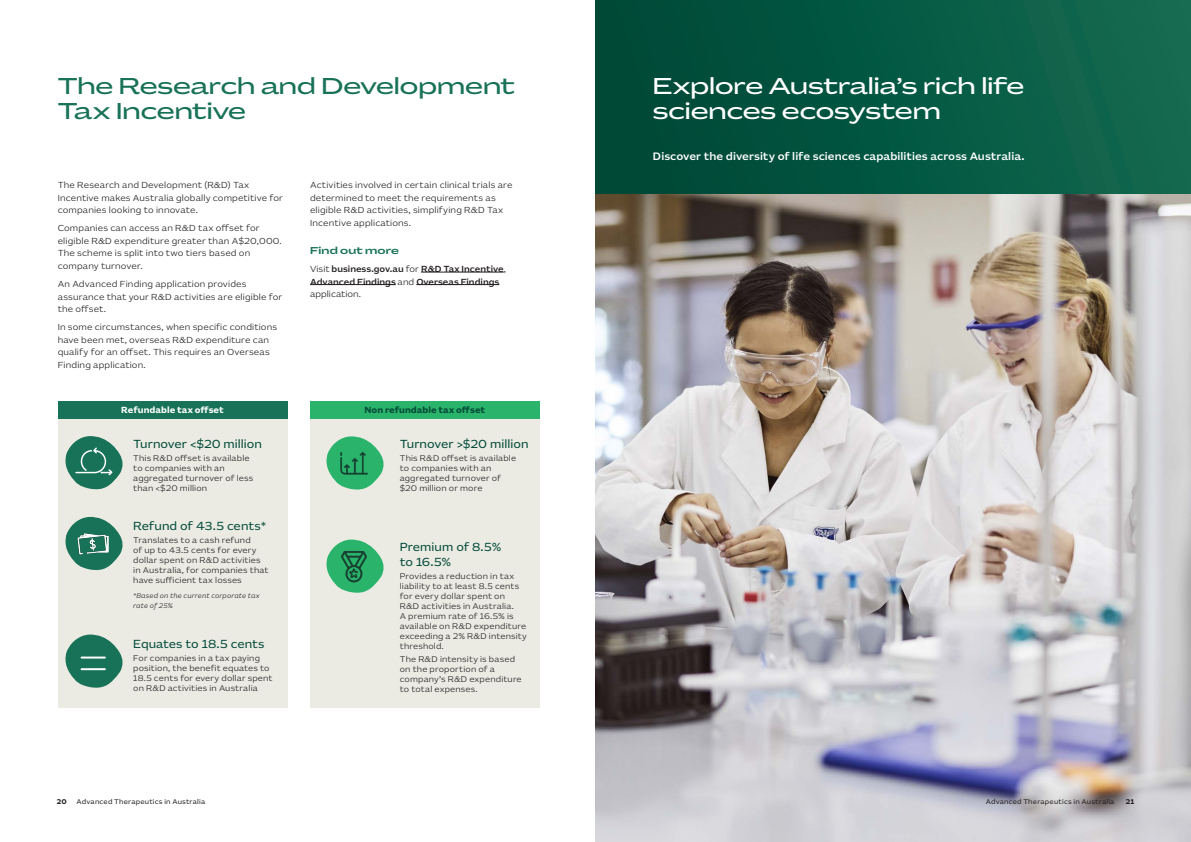
<style>
.page{position:relative;width:1191px;height:842px;background:#fff}
.page>*{position:absolute;margin:0;border:0;box-sizing:border-box;transform-origin:0 0}
._0_Title{font:23px/25px "AU Sans BETA Display";color:#fff}
._0_Title-2{font:23px/25px "AU Sans BETA Display";color:#187257}
._4_Body_copy{font:12px/15px "AU Sans BETA Text";letter-spacing:.005em;color:#004937}
._2_Intro_-_space_aft{font:500 11px "AU Sans BETA Text";letter-spacing:.005em;color:#fff}
._3_Subheading_Dark_G{font:500 10px "AU Sans BETA Display";letter-spacing:.01em;color:#187257}
._4_Body_copy-2{font:300 9px/12.5px "AU Sans BETA Text";letter-spacing:.015em;color:#231f20}
._4_Body_copy-3{font:500 9px/12.5px "AU Sans BETA Text";color:#231f20}
._3_Small_Subheaing_D{font:700 9px "AU Sans BETA Text";letter-spacing:.005em;color:#004937}
._3_Small_Subheaing_D-2{font:700 9px "AU Sans BETA Text";letter-spacing:.005em;color:#fff}
._4_Body_copy-4{font:300 8.5px/10px "AU Sans BETA Text";letter-spacing:.02em;color:#231f20}
.t1{font:7px "AU Sans BETA Text";letter-spacing:.025em;color:#231f20}
._4_Body_copy-5{font:italic 300 7px/9.7px "AU Sans BETA Text";letter-spacing:.02em;color:#231f20}
.t2{font:700 7px "AU Sans BETA Text";color:#231f20}
.s1{font-weight:300}
</style>
<div class="page">
<div style="left:595px;top:0;width:596px;height:194px;background:linear-gradient(to right,#004635,#126a4f)"></div>
<img style="left:595px;top:194px;width:596px;height:648px">
<hr style="left:421px;top:272px;width:82px;height:1px;background:#231f20">
<hr style="left:310px;top:284px;width:86px;height:1px;background:#231f20">
<hr style="left:416px;top:284px;width:83px;height:1px;background:#231f20">
<div style="left:58px;top:406px;width:229px;height:301px;background:#ebebe4"></div>
<div style="left:310px;top:406px;width:230px;height:301px;background:#ebebe4"></div>
<div style="left:58px;top:401px;width:229px;height:18px;background:#187257"></div>
<div style="left:310px;top:401px;width:230px;height:18px;background:#2ab46b"></div>
<svg style="left:326px;top:436px;width:58px;height:54px"></svg>
<svg style="left:326px;top:539px;width:58px;height:54px"></svg>
<svg style="left:65px;top:517px;width:58px;height:53px"></svg>
<svg style="left:65px;top:634px;width:58px;height:54px"></svg>
<img style="left:339px;top:448px;width:29px;height:30px">
<img style="left:336px;top:549px;width:36px;height:35px">
<img style="left:78px;top:529px;width:30px;height:30px">
<svg style="left:65px;top:436px;width:58px;height:54px"></svg>
<hr style="left:82px;top:656px;width:23px;height:2px;background:#fff">
<hr style="left:82px;top:668px;width:23px;height:2px;background:#fff">
<p class="_0_Title-2" style="left:58px;top:74px;width:459px">The Research and Development<br>Tax Incentive</p>
<p class="_4_Body_copy-2" style="left:58px;top:179px;width:227px">The Research and Development (R&amp;D) Tax<br>Incentive makes Australia globally competitive for companies looking to innovate.</p>
<p class="_4_Body_copy-2" style="left:58px;top:222px;width:226px">Companies can access an R&amp;D tax offset for eligible R&amp;D expenditure greater than A$20,000.<br>The scheme is split into two tiers based on company turnover.</p>
<p class="_4_Body_copy-2" style="left:58px;top:278px;width:226px">An Advanced Finding application provides assurance that your R&amp;D activities are eligible for the offset.</p>
<p class="_4_Body_copy-2" style="left:58px;top:321px;width:221px">In some circumstances, when specific conditions have been met, overseas R&amp;D expenditure can qualify for an offset. This requires an Overseas Finding application.</p>
<p class="_4_Body_copy-2" style="left:310px;top:179px;width:204px">Activities involved in certain clinical trials are determined to meet the requirements as eligible R&amp;D activities, simplifying R&amp;D Tax Incentive applications.</p>
<p class="_3_Subheading_Dark_G" style="left:310px;top:245px;width:90px">Find out more</p>
<p class="_4_Body_copy-3" style="left:310px;top:263px;width:197px"><span class="s1">Visit</span> business.gov.au <span class="s1">for</span> R&amp;D Tax Incentive<span class="s1">,<br></span>Advanced Findings <span class="s1">and</span> Overseas Findings <span class="s1">application.</span></p>
<p class="_3_Small_Subheaing_D-2" style="left:121px;top:406px;width:104px">Refundable tax offset</p>
<p class="_3_Small_Subheaing_D" style="left:364px;top:406px;width:122px">Non refundable tax offset</p>
<p class="_4_Body_copy" style="left:133px;top:437px;width:130px">Turnover &lt;$20 million</p>
<p class="_4_Body_copy-4" style="left:133px;top:453px;width:121px">This R&amp;D offset is available to companies with an aggregated turnover of less than &lt;$20 million</p>
<p class="_4_Body_copy" style="left:400px;top:437px;width:130px">Turnover &gt;$20 million</p>
<p class="_4_Body_copy-4" style="left:400px;top:453px;width:118px">This R&amp;D offset is available to companies with an aggregated turnover of $20 million or more</p>
<p class="_4_Body_copy" style="left:133px;top:519px;width:134px">Refund of 43.5 cents*</p>
<p class="_4_Body_copy-4" style="left:133px;top:535px;width:137px">Translates to a cash refund<br>of up to 43.5 cents for every dollar spent on R&amp;D activities in Australia, for companies that have sufficient tax losses</p>
<p class="_4_Body_copy-5" style="left:133px;top:591px;width:128px">*Based on the current corporate tax rate of 25%</p>
<p class="_4_Body_copy" style="left:133px;top:637px;width:133px">Equates to 18.5 cents</p>
<p class="_4_Body_copy-4" style="left:133px;top:653px;width:141px">For companies in a tax paying position, the benefit equates to<br>18.5 cents for every dollar spent on R&amp;D activities in Australia</p>
<p class="_4_Body_copy" style="left:400px;top:540px;width:103px">Premium of 8.5% to 16.5%</p>
<p class="_4_Body_copy-4" style="left:400px;top:571px;width:129px">Provides a reduction in tax liability to at least 8.5 cents for every dollar spent on<br>R&amp;D activities in Australia.<br>A premium rate of 16.5% is available on R&amp;D expenditure exceeding a 2% R&amp;D intensity threshold.</p>
<p class="_4_Body_copy-4" style="left:400px;top:654px;width:123px">The R&amp;D intensity is based on the proportion of a company’s R&amp;D expenditure to total expenses.</p>
<p class="_0_Title" style="left:653px;top:74px;width:373px">Explore Australia’s rich life sciences ecosystem</p>
<p class="_2_Intro_-_space_aft" style="left:653px;top:151px;width:373px">Discover the diversity of life sciences capabilities across Australia.</p>
<p class="t2" style="left:57px;top:798px;width:11px">20</p>
<p class="t1" style="left:77px;top:798px;width:130px">Advanced Therapeutics in Australia</p>
<p class="t1" style="left:985px;top:798px;width:130px">Advanced Therapeutics in Australia</p>
<p class="t2" style="left:1125px;top:798px;width:10px">21</p>
</div>
